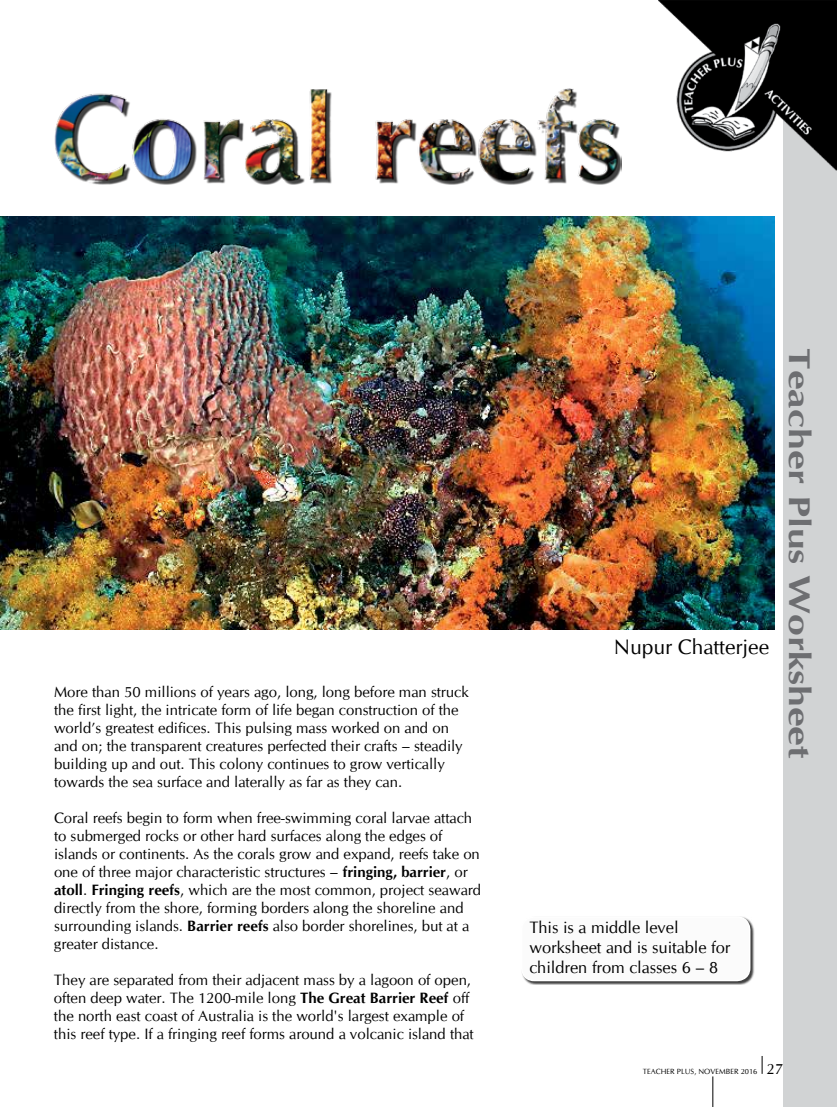
<style>
.page{position:relative;width:837px;height:1107px;background:#fff}
.page>*{position:absolute;margin:0;border:0;box-sizing:border-box;transform-origin:0 0}
.t1{font:700 30px "CG Omega";color:#6d6e71;scale:1.3 1}
.t2{font:21px "CG Omega";color:#000}
.t3{font:16.5px/19.8px "CG Omega";color:#000}
.t4{font:15px/18px "CG Omega";color:#000}
.t5{font:7.5px "CG Omega";color:#000}
.s1{font-weight:700}
.s2{font-size:15px}
</style>
<div class="page">
<div style="left:783px;top:0;width:54px;height:1107px;background:#d1d3d4"></div>
<img style="left:658px;top:0;width:179px;height:170px">
<div style="left:521px;top:916px;width:233px;height:69px;background:#000;opacity:.75"></div>
<div style="left:522px;top:917px;width:228px;height:64px;background:#fbfbfb;border-radius:13px"></div>
<div style="left:521px;top:916px;width:229px;height:65px;border:2px solid #fff;border-radius:13px"></div>
<img style="left:1px;top:217px;width:774px;height:413px">
<img style="left:54px;top:88px;width:568px;height:96px">
<hr style="left:712px;top:1076px;width:1px;height:31px;background:#000">
<svg style="left:762px;top:1056px;width:1px;height:18px"></svg>
<p class="t4" style="left:54px;top:683px;width:416px">More than 50 millions of years ago, long, long before man struck the first light, the intricate form of life began construction of the world’s greatest edifices. This pulsing mass worked on and on and on; the transparent creatures perfected their crafts – steadily building up and out. This colony continues to grow vertically towards the sea surface and laterally as far as they can.</p>
<p class="t4" style="left:54px;top:809px;width:429px">Coral reefs begin to form when free-swimming coral larvae attach to submerged rocks or other hard surfaces along the edges of islands or continents. As the corals grow and expand, reefs take on one of three major characteristic structures – <span class="s1">fringing, barrier</span>, or <span class="s1">atoll</span>. <span class="s1">Fringing reefs</span>, which are the most common, project seaward directly from the shore, forming borders along the shoreline and surrounding islands. <span class="s1">Barrier reefs</span> also border shorelines, but at a greater distance.</p>
<p class="t4" style="left:54px;top:971px;width:421px">They are separated from their adjacent mass by a lagoon of open, often deep water. The 1200-mile long <span class="s1">The Great Barrier Reef</span> off the north east coast of Australia is the world's largest example of this reef type. If a fringing reef forms around a volcanic island that</p>
<h2 class="t2" style="left:614px;top:634px;width:157px">Nupur Chatterjee</h2>
<h1 class="t1" style="left:818px;top:348px;width:317px;rotate:90deg">Teacher Plus Worksheet</h1>
<p class="t3" style="left:529px;top:918px;width:202px">This is a middle level worksheet and is suitable for children from classes 6 – 8</p>
<p class="t5" style="left:643px;top:1067px;width:142px">TEACHER PLUS, NOVEMBER 2016 <span class="s2">27</span></p>
</div>
